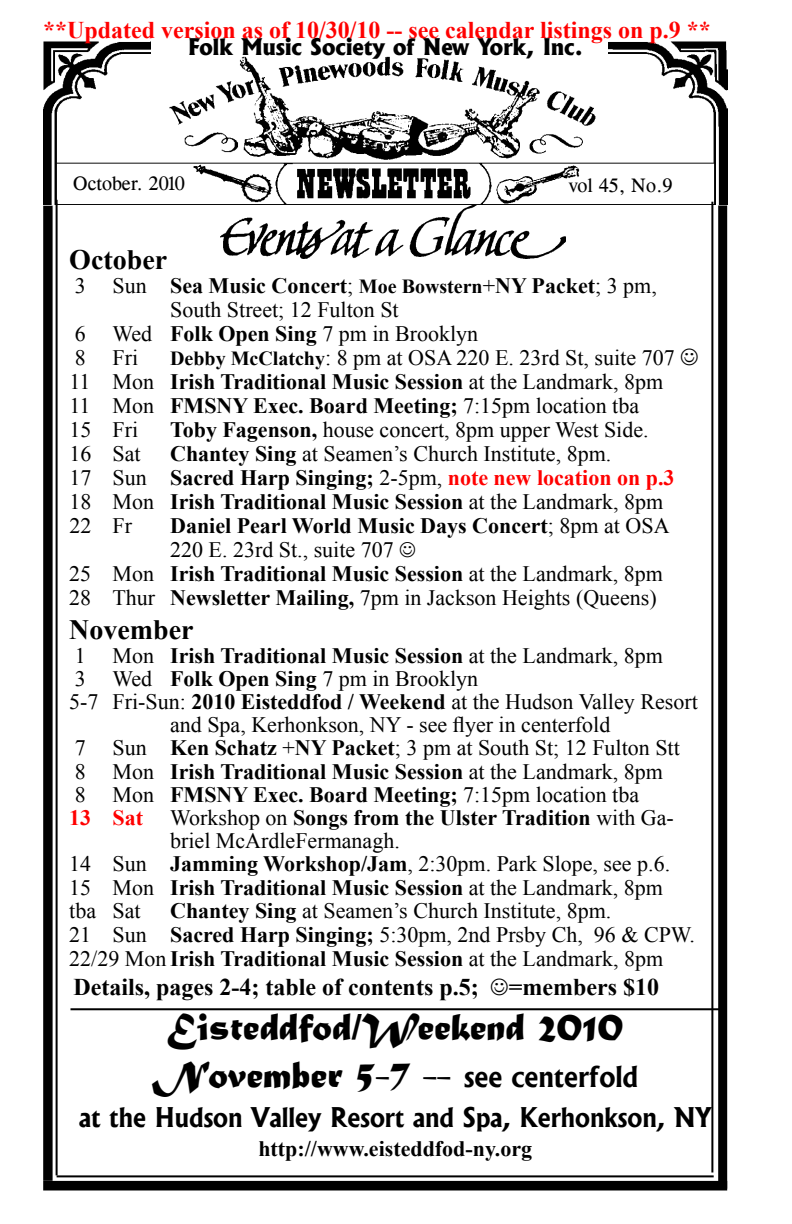
<style>
.page{position:relative;width:792px;height:1224px;background:#fff}
.page>*{position:absolute;margin:0;border:0;box-sizing:border-box;transform-origin:0 0}
.t1{font:40px/48px "Matura MT Script Capitals";color:#000;text-align:center}
.t2{font:700 28px "Times New Roman";color:#000}
.t3{font:700 26px "Albertus";color:#000}
.t4{font:700 24px "Times New Roman";color:#f00}
.t5{font:700 24px "Times New Roman";color:#000}
.t6{font:22px/24px "Times New Roman";color:#000}
.t7{font:700 22px "Times New Roman";color:#000}
.t8{font:800 22px "Albertus";color:#000}
.t9{font:20px "Cg Times";color:#000}
.s1{font-weight:400}
.s2{font-size:20px}
.s3{font-weight:700}
.s4{font-weight:700;font-size:20px}
.s5{font-weight:700;color:#f00}
.s6{color:#f00}
.s7{font-family:"Albertus";font-weight:700;font-size:28px}
</style>
<div class="page">
<img style="left:43px;top:41px;width:684px;height:164px">
<div style="left:151px;top:12px;width:457px;height:43px;background:#fff"></div>
<div style="left:43px;top:206px;width:10px;height:975px;background:#000"></div>
<div style="left:718px;top:205px;width:9px;height:984px;background:#000"></div>
<div style="left:43px;top:1181px;width:684px;height:10px;background:#000"></div>
<hr style="left:56px;top:200px;width:2px;height:975px;background:#000">
<hr style="left:711px;top:202px;width:2px;height:970px;background:#000">
<hr style="left:57px;top:1175px;width:657px;height:2px;background:#000">
<img style="left:220px;top:205px;width:346px;height:54px">
<hr style="left:70px;top:1008px;width:650px;height:2px;background:#000">
<p class="t4" style="left:43px;top:14px;width:669px">**Updated version as of 10/30/10 -- see calendar listings on p.9 **</p>
<p class="t8" style="left:188px;top:34px;width:397px">Folk Music Society of New York, Inc.</p>
<p class="t9" style="left:73px;top:172px;width:113px">October. 2010</p>
<p class="t9" style="left:569px;top:174px;width:105px">vol 45, No.9</p>
<p class="t2" style="left:69px;top:241px;width:99px">October</p>
<p class="t7" style="left:75px;top:271px;width:584px"><span class="s1">3 Sun</span> Sea Music Concert<span class="s1">;</span> <span class="s2">Moe Bowstern</span><span class="s1">+</span>NY Packet<span class="s1">; 3 pm,</span></p>
<p class="t6" style="left:170px;top:298px;width:230px">South Street; 12 Fulton St</p>
<p class="t6" style="left:75px;top:322px;width:405px">6 Wed <span class="s3">Folk Open Sing</span> 7 pm in Brooklyn</p>
<p class="t6" style="left:75px;top:346px;width:65px">8 Fri</p>
<p class="t6" style="left:69px;top:346px;width:607px;text-indent:101px"><span class="s4">Debby McClatchy</span>: 8 pm at OSA 220 E. 23rd St, suite 707<br>11 Mon <span class="s3">Irish Traditional Music Session</span> at the Landmark, 8pm 11 Mon <span class="s3">FMSNY Exec. Board Meeting;</span> 7:15pm location tba<br>15 Fri</p>
<p class="t6" style="left:170px;top:418px;width:480px"><span class="s3">Toby Fagenson,</span> house concert, 8pm upper West Side.</p>
<p class="t6" style="left:69px;top:442px;width:607px;text-indent:101px"><span class="s3">Chantey Sing</span> at Seamen’s Church Institute, 8pm.<br>17 Sun <span class="s3">Sacred Harp Singing;</span> 2-5pm, <span class="s5">note new location on p.3<br></span>18 Mon <span class="s3">Irish Traditional Music Session</span> at the Landmark, 8pm 22 Fr</p>
<p class="t6" style="left:69px;top:442px;width:73px">16 Sat</p>
<p class="t7" style="left:170px;top:511px;width:501px">Daniel Pearl World Music Days Concert<span class="s1">; 8pm at OSA</span></p>
<p class="t6" style="left:170px;top:538px;width:225px">220 E. 23rd St., suite 707</p>
<p class="t7" style="left:69px;top:559px;width:595px"><span class="s1">25 Mon</span> Irish Traditional Music Session <span class="s1">at the Landmark, 8pm</span></p>
<p class="t6" style="left:69px;top:586px;width:589px">28 Thur <span class="s3">Newsletter Mailing,</span> 7pm in Jackson Heights (Queens)</p>
<p class="t2" style="left:69px;top:610px;width:126px">November</p>
<p class="t7" style="left:75px;top:640px;width:590px"><span class="s1">1 Mon</span> Irish Traditional Music Session <span class="s1">at the Landmark, 8pm</span></p>
<p class="t6" style="left:75px;top:666px;width:405px">3 Wed <span class="s3">Folk Open Sing</span> 7 pm in Brooklyn</p>
<p class="t6" style="left:69px;top:689px;width:630px">5-7 Fri-Sun: <span class="s3">2010 Eisteddfod / Weekend</span> at the Hudson Valley Resort</p>
<p class="t6" style="left:170px;top:712px;width:442px">and Spa, Kerhonkson, NY - see flyer in centerfold</p>
<p class="t6" style="left:75px;top:735px;width:606px">7 Sun <span class="s3">Ken Schatz</span> +<span class="s3">NY Packet</span>; 3 pm at South St; 12 Fulton Stt</p>
<p class="t7" style="left:75px;top:756px;width:590px"><span class="s1">8 Mon</span> Irish Traditional Music Session <span class="s1">at the Landmark, 8pm</span></p>
<p class="t7" style="left:75px;top:779px;width:566px"><span class="s1">8 Mon</span> FMSNY Exec. Board Meeting; <span class="s1">7:15pm location tba</span></p>
<p class="t7" style="left:69px;top:802px;width:606px"><span class="s6">13 Sat</span> <span class="s1">Workshop on</span> Songs from the Ulster Tradition <span class="s1">with Ga-</span></p>
<p class="t6" style="left:170px;top:828px;width:231px">briel McArdleFermanagh.</p>
<p class="t6" style="left:69px;top:851px;width:602px">14 Sun <span class="s3">Jamming Workshop/Jam</span>, 2:30pm. Park Slope, see p.6.</p>
<p class="t7" style="left:69px;top:872px;width:595px"><span class="s1">15 Mon</span> Irish Traditional Music Session <span class="s1">at the Landmark, 8pm</span></p>
<p class="t6" style="left:69px;top:898px;width:73px">tba Sat</p>
<p class="t6" style="left:69px;top:898px;width:627px;text-indent:101px"><span class="s3">Chantey Sing</span> at Seamen’s Church Institute, 8pm.<br>21 Sun <span class="s3">Sacred Harp Singing;</span> 5:30pm, 2nd Prsby Ch, 96 &amp; CPW.<br>22/29 Mon <span class="s3">Irish Traditional Music Session</span> at the Landmark, 8pm</p>
<p class="t5" style="left:73px;top:971px;width:407px">Details, pages 2-4; table of contents p.5;</p>
<p class="t5" style="left:509px;top:971px;width:152px">=members $10</p>
<h1 class="t1" style="left:152px;top:1006px;width:487px">Eisteddfod/Weekend 2010<br>November 5-7 -- <span class="s7">see centerfold</span></h1>
<p class="t3" style="left:79px;top:1101px;width:634px">at the Hudson Valley Resort and Spa, Kerhonkson, NY</p>
<p class="t7" style="left:258px;top:1134px;width:275px">http://www.eisteddfod-ny.org</p>
</div>
